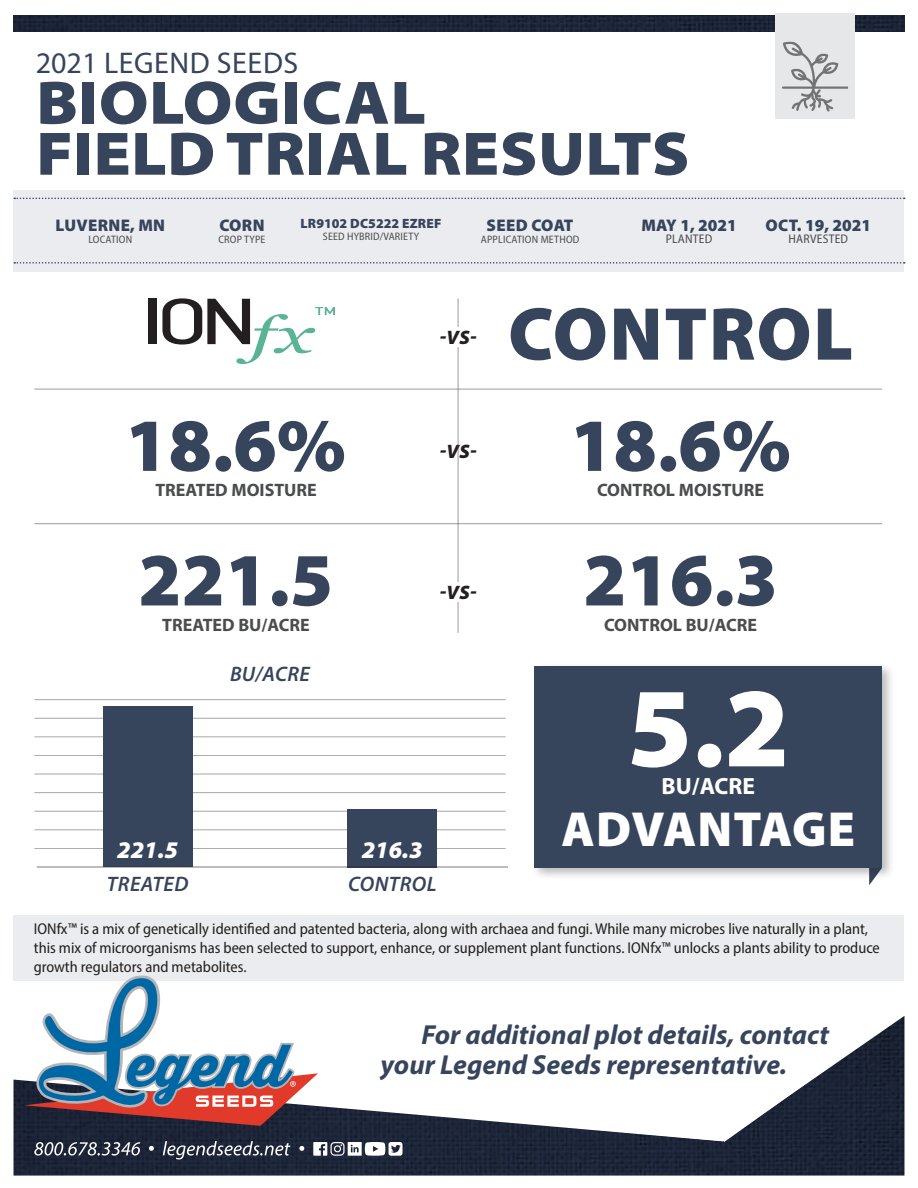
<style>
.page{position:relative;width:918px;height:1188px;background:#fff}
.page>*{position:absolute;margin:0;border:0;box-sizing:border-box;transform-origin:0 0}
.t1{font:900 114px "Myriad Pro";color:#fff}
.t2{font:900 75.6px "Myriad Pro";color:#36445c}
.t3{font:900 75.6px "Myriad Pro";letter-spacing:.02em;color:#36445c}
.t4{font:900 semi-expanded 61.8px "Myriad Pro";letter-spacing:.01em;color:#36445c}
.t5{font:900 49.5px "Myriad Pro";letter-spacing:.015em;color:#fff}
.t6{font:30px "Myriad Pro";letter-spacing:.02em;color:#36445c}
.t7{font:italic 700 27.6px "Myriad Pro";color:#36445c}
.t8{font:italic 900 24px "Myriad Pro";color:#fff}
.t9{font:700 23.55px "Myriad Hebrew";color:#fff}
.t10{font:italic 600 21px "Myriad Pro";letter-spacing:.02em;color:#36445c}
.t11{font:italic 900 19.5px "Myriad Pro";color:#231f20}
.t12{font:700 18px "Myriad Hebrew";color:#4b4c4d}
.t13{font:900 16.8px "Myriad Pro";letter-spacing:.02em;color:#36445c}
.t14{font:900 16.8px "Myriad Pro";color:#36445c}
.t15{font:semi-condensed 15.75px/18.9px "Myriad Pro";color:#231f20}
.t16{font:900 13.5px "Myriad Pro";letter-spacing:.01em;color:#36445c}
.t17{font:semi-condensed 12.6px "Myriad Pro";letter-spacing:.02em;color:#4b4c4d}
.t18{font:semi-condensed 10.8px "Myriad Pro";letter-spacing:.02em;color:#4b4c4d}
</style>
<div class="page">
<div style="left:14px;top:915px;width:890px;height:66px;background:#ebecef"></div>
<div style="left:14px;top:190px;width:890px;height:81px;background:#ebecef"></div>
<img style="left:14px;top:1145px;width:890px;height:31px">
<svg style="left:712px;top:1016px;width:193px;height:133px"></svg>
<svg style="left:13px;top:1065px;width:719px;height:80px"></svg>
<img style="left:14px;top:16px;width:890px;height:15px">
<div style="left:775px;top:14px;width:79px;height:105px;background:#e6e7e9"></div>
<img style="left:782px;top:41px;width:67px;height:71px">
<svg style="left:313px;top:1142px;width:89px;height:14px"></svg>
<svg style="left:34px;top:1141px;width:256px;height:19px;background:#49505f"></svg>
<svg style="left:299px;top:1146px;width:5px;height:5px"></svg>
<svg style="left:24px;top:976px;width:294px;height:150px"></svg>
<svg style="left:14px;top:198px;width:891px;height:1px"></svg>
<svg style="left:14px;top:262px;width:891px;height:2px"></svg>
<hr style="left:34px;top:389px;width:848px;height:1px;background:#4b4c4d">
<hr style="left:34px;top:523px;width:848px;height:1px;background:#4b4c4d">
<hr style="left:458px;top:298px;width:1px;height:335px;background:#4b4c4d">
<div style="left:437px;top:583px;width:42px;height:19px;background:#fff"></div>
<div style="left:437px;top:328px;width:42px;height:19px;background:#fff"></div>
<div style="left:149px;top:299px;width:8px;height:45px;background:#231f20"></div>
<svg style="left:162px;top:298px;width:173px;height:66px"></svg>
<svg style="left:869px;top:880px;width:4px;height:5px"></svg>
<div style="left:531px;top:663px;width:364px;height:217px;background:#231f20;opacity:.3"></div>
<div style="left:535px;top:666px;width:347px;height:202px;background:#36445c"></div>
<hr style="left:34px;top:848px;width:472px;height:1px;background:#231f20">
<hr style="left:34px;top:830px;width:472px;height:1px;background:#231f20">
<hr style="left:34px;top:811px;width:472px;height:1px;background:#231f20">
<hr style="left:34px;top:792px;width:472px;height:1px;background:#231f20">
<hr style="left:34px;top:774px;width:472px;height:1px;background:#231f20">
<hr style="left:34px;top:755px;width:472px;height:1px;background:#231f20">
<hr style="left:34px;top:737px;width:472px;height:1px;background:#231f20">
<hr style="left:34px;top:718px;width:472px;height:1px;background:#231f20">
<hr style="left:34px;top:699px;width:472px;height:1px;background:#231f20">
<div style="left:103px;top:706px;width:89px;height:161px;background:#36445c"></div>
<div style="left:348px;top:809px;width:89px;height:58px;background:#36445c"></div>
<hr style="left:37px;top:866px;width:471px;height:2px;background:#231f20">
<p class="t6" style="left:36px;top:44px;width:264px">2021 LEGEND SEEDS</p>
<p class="t4" style="left:36px;top:61px;width:391px">BIOLOGICAL</p>
<p class="t4" style="left:36px;top:112px;width:655px">FIELD TRIAL RESULTS</p>
<p class="t13" style="left:56px;top:214px;width:111px">LUVERNE, MN</p>
<p class="t18" style="left:88px;top:233px;width:45px">LOCATION</p>
<p class="t13" style="left:219px;top:214px;width:47px">CORN</p>
<p class="t18" style="left:218px;top:233px;width:49px">CROP TYPE</p>
<p class="t16" style="left:301px;top:214px;width:143px">LR9102 DC5222 EZREF</p>
<p class="t18" style="left:323px;top:230px;width:98px">SEED HYBRID/VARIETY</p>
<p class="t13" style="left:487px;top:214px;width:88px">SEED COAT</p>
<p class="t18" style="left:481px;top:233px;width:100px">APPLICATION METHOD</p>
<p class="t13" style="left:641px;top:214px;width:97px">MAY 1, 2021</p>
<p class="t17" style="left:666px;top:231px;width:48px">PLANTED</p>
<p class="t14" style="left:765px;top:214px;width:107px">OCT. 19, 2021</p>
<p class="t17" style="left:788px;top:231px;width:61px">HARVESTED</p>
<p class="t2" style="left:125px;top:395px;width:222px">18.6%</p>
<p class="t11" style="left:440px;top:324px;width:38px">-VS-</p>
<p class="t11" style="left:440px;top:439px;width:38px">-VS-</p>
<p class="t3" style="left:508px;top:284px;width:346px">CONTROL</p>
<p class="t2" style="left:570px;top:395px;width:222px">18.6%</p>
<p class="t12" style="left:155px;top:480px;width:163px">TREATED MOISTURE</p>
<p class="t12" style="left:597px;top:480px;width:169px">CONTROL MOISTURE</p>
<p class="t2" style="left:138px;top:529px;width:196px">221.5</p>
<p class="t11" style="left:440px;top:579px;width:38px">-VS-</p>
<p class="t2" style="left:583px;top:529px;width:196px">216.3</p>
<p class="t12" style="left:162px;top:615px;width:149px">TREATED BU/ACRE</p>
<p class="t12" style="left:604px;top:615px;width:155px">CONTROL BU/ACRE</p>
<p class="t10" style="left:230px;top:661px;width:81px">BU/ACRE</p>
<p class="t8" style="left:117px;top:834px;width:62px">221.5</p>
<p class="t8" style="left:362px;top:834px;width:62px">216.3</p>
<p class="t10" style="left:107px;top:871px;width:83px">TREATED</p>
<p class="t10" style="left:348px;top:871px;width:90px">CONTROL</p>
<p class="t1" style="left:627px;top:652px;width:164px">5.2</p>
<p class="t9" style="left:662px;top:773px;width:95px">BU/ACRE</p>
<p class="t5" style="left:562px;top:796px;width:295px">ADVANTAGE</p>
<p class="t15" style="left:34px;top:919px;width:848px">IONfx™ is a mix of genetically identified and patented bacteria, along with archaea and fungi. While many microbes live naturally in a plant, this mix of microorganisms has been selected to support, enhance, or supplement plant functions. IONfx™ unlocks a plants ability to produce growth regulators and metabolites.</p>
<p class="t7" style="left:421px;top:1017px;width:409px">For additional plot details, contact</p>
<p class="t7" style="left:381px;top:1047px;width:408px">your Legend Seeds representative.</p>
</div>
